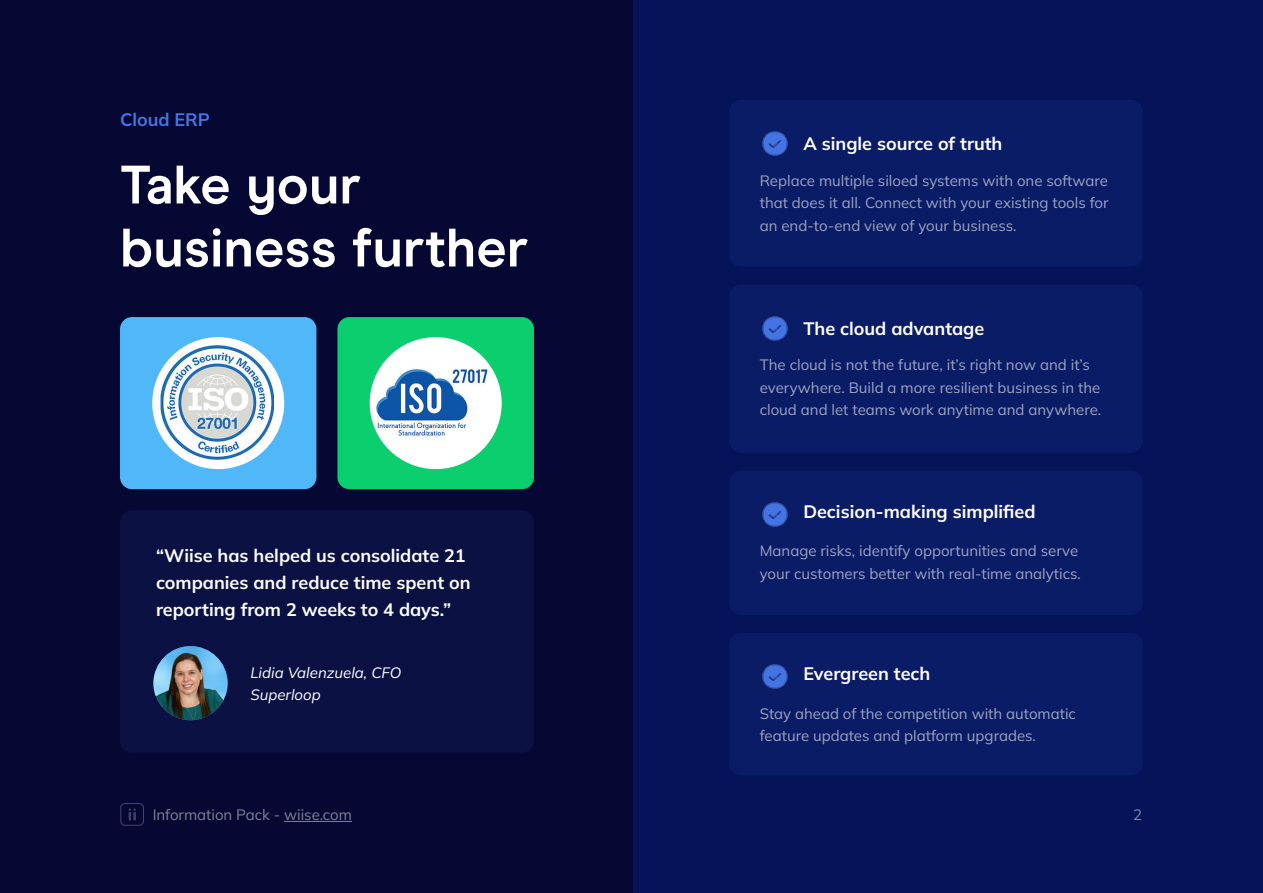
<style>
.page{position:relative;width:1263px;height:893px;background:#060733}
.page>*{position:absolute;margin:0;border:0;box-sizing:border-box;transform-origin:0 0}
.t1{font:700 54px/63px "Modern Era";color:#fff}
.t2{font:700 18px/27px "Mulish";color:#fff}
.t3{font:700 18px "Mulish";color:#4575e5}
.t4{font:15px/22.5px "Mulish";color:#fff}
.t5{font:italic 15px/22.5px "Mulish";color:#fff}
</style>
<div class="page">
<div style="left:633px;top:0;width:630px;height:893px;background:#051359"></div>
<hr style="left:284px;top:821px;width:68px;height:1px;background:#fff">
<img style="left:121px;top:803px;width:22px;height:23px">
<div style="left:729px;top:100px;width:414px;height:167px;background:#0b1c66;border-radius:12px"></div>
<img style="left:762px;top:131px;width:26px;height:25px">
<div style="left:729px;top:471px;width:414px;height:144px;background:#0b1c66;border-radius:12px"></div>
<img style="left:762px;top:502px;width:26px;height:25px">
<div style="left:729px;top:285px;width:414px;height:168px;background:#0b1c66;border-radius:12px"></div>
<img style="left:762px;top:316px;width:26px;height:25px">
<div style="left:729px;top:633px;width:414px;height:142px;background:#0b1c66;border-radius:12px"></div>
<img style="left:762px;top:664px;width:26px;height:25px">
<div style="left:337px;top:317px;width:197px;height:172px;background:#0bcf6f;border-radius:12px"></div>
<img style="left:370px;top:337px;width:132px;height:132px;border-radius:66px">
<div style="left:120px;top:317px;width:196px;height:172px;background:#50b8f9;border-radius:12px"></div>
<img style="left:152px;top:337px;width:132px;height:132px;border-radius:66px">
<div style="left:120px;top:510px;width:414px;height:243px;background:#0c1144;border-radius:12px"></div>
<img style="left:153px;top:646px;width:75px;height:74px;border-radius:37px">
<p class="t3" style="left:120px;top:107px;width:91px">Cloud ERP</p>
<h1 class="t1" style="left:120px;top:153px;width:410px">Take your business further</h1>
<p class="t2" style="left:156px;top:542px;width:316px">“Wiise has helped us consolidate 21 companies and reduce time spent on reporting from 2 weeks to 4 days.”</p>
<p class="t5" style="left:250px;top:661px;width:152px">Lidia Valenzuela, CFO<br>Superloop</p>
<p class="t2" style="left:803px;top:129px;width:201px">A single source of truth</p>
<p class="t4" style="left:760px;top:169px;width:350px;text-align:justify">Replace multiple siloed systems with one software that does it all. Connect with your existing tools for an end-to-end view of your business.</p>
<p class="t2" style="left:803px;top:314px;width:183px">The cloud advantage</p>
<p class="t4" style="left:760px;top:353px;width:343px">The cloud is not the future, it’s right now and it’s everywhere. Build a more resilient business in the cloud and let teams work anytime and anywhere.</p>
<p class="t2" style="left:803px;top:497px;width:234px">Decision-making simplified</p>
<p class="t4" style="left:760px;top:539px;width:323px">Manage risks, identify opportunities and serve your customers better with real-time analytics.</p>
<p class="t2" style="left:803px;top:659px;width:129px">Evergreen tech</p>
<p class="t4" style="left:760px;top:702px;width:318px">Stay ahead of the competition with automatic feature updates and platform upgrades.</p>
<p class="t4" style="left:152px;top:803px;width:201px">Information Pack - wiise.com</p>
<p class="t4" style="left:1134px;top:803px;width:10px">2</p>
</div>
